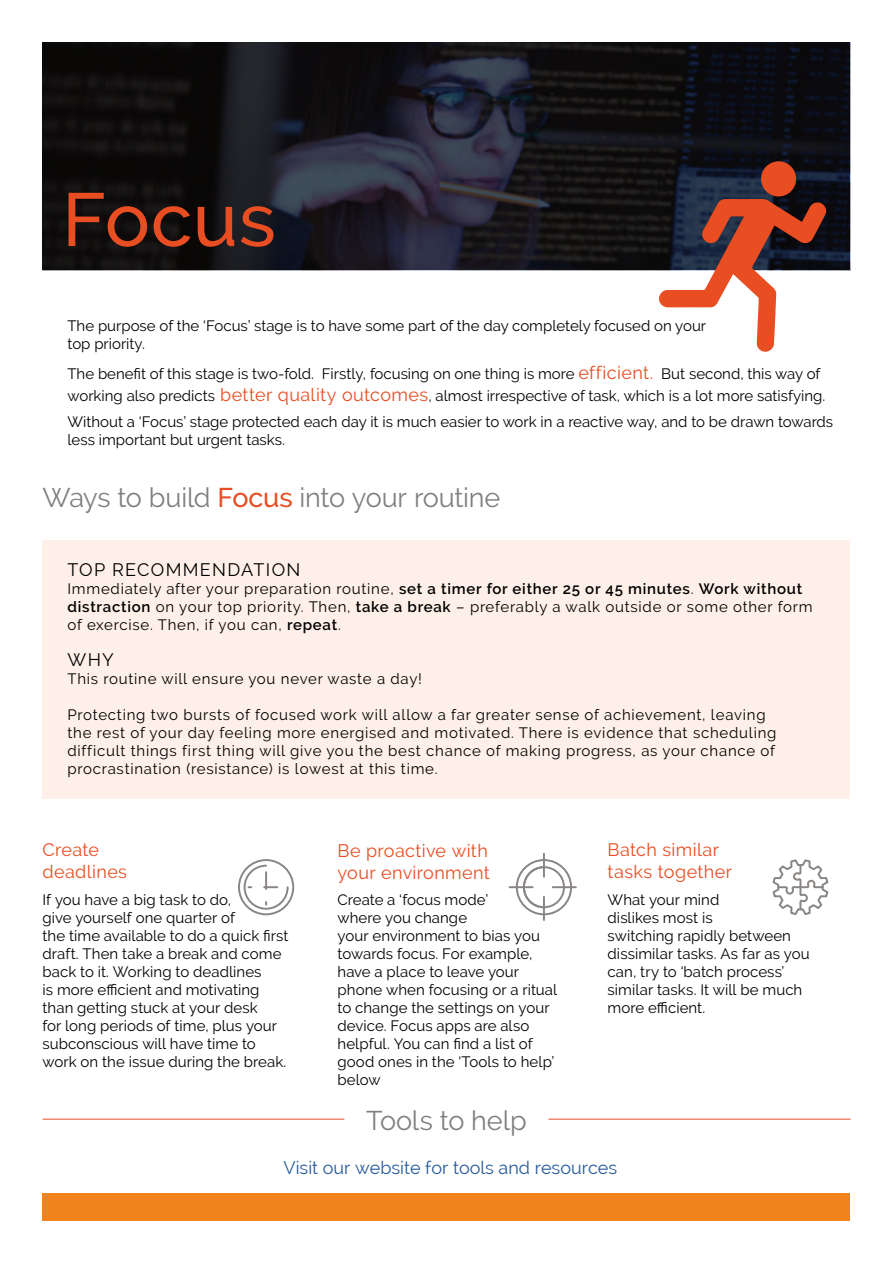
<style>
.page{position:relative;width:893px;height:1263px;background:#fff}
.page>*{position:absolute;margin:0;border:0;box-sizing:border-box;transform-origin:0 0}
.t1{font:500 75px "Raleway";letter-spacing:.01em;color:#e94d22}
.t2{font:27px "Raleway";letter-spacing:-.01em;color:#808080}
.t3{font:18px/21.6px "Raleway";letter-spacing:.02em;color:#e94d22}
.t4{font:18px "Raleway";color:#275b9b}
.t5{font:18px "Raleway";letter-spacing:.075em;color:#000}
.t6{font:15px/18px "Raleway";letter-spacing:.005em;color:#000}
.t7{font:15px/18px "Raleway";letter-spacing:.05em;color:#000}
.s1{font-size:18px;color:#e94d22}
.s2{font-weight:500;color:#e94d22}
.s3{font-weight:600}
</style>
<div class="page">
<div style="left:43px;top:1193px;width:807px;height:27px;background:#f0831c"></div>
<div style="left:43px;top:540px;width:807px;height:259px;background:#fef0e8"></div>
<img style="left:43px;top:43px;width:807px;height:227px">
<svg style="left:658px;top:199px;width:168px;height:153px"></svg>
<div style="left:761px;top:161px;width:35px;height:36px;background:#e94d22;border-radius:50%"></div>
<div style="left:238px;top:859px;width:56px;height:56px;border:2px solid #898583;border-radius:50%"></div>
<svg style="left:243px;top:864px;width:47px;height:47px"></svg>
<hr style="left:543px;top:897px;width:2px;height:23px;background:#898583">
<div style="left:516px;top:859px;width:56px;height:56px;border:2px solid #898583;border-radius:50%"></div>
<svg style="left:522px;top:865px;width:44px;height:44px"></svg>
<hr style="left:543px;top:854px;width:2px;height:23px;background:#898583">
<hr style="left:509px;top:886px;width:24px;height:2px;background:#898583">
<hr style="left:553px;top:886px;width:23px;height:2px;background:#898583">
<svg style="left:772px;top:859px;width:57px;height:56px"></svg>
<hr style="left:43px;top:1119px;width:301px;height:1px;background:#e94d22">
<hr style="left:549px;top:1119px;width:301px;height:1px;background:#e94d22">
<h1 class="t1" style="left:62px;top:176px;width:215px">Focus</h1>
<p class="t6" style="left:68px;top:317px;width:640px">The purpose of the ‘Focus’ stage is to have some part of the day completely focused on your top priority.</p>
<p class="t6" style="left:68px;top:363px;width:759px;line-height:21.6px">The benefit of this stage is two-fold. Firstly, focusing on one thing is more <span class="s1">efficient.</span> But second, this way of working also predicts <span class="s1">better quality outcomes</span>, almost irrespective of task, which is a lot more satisfying.</p>
<p class="t6" style="left:68px;top:413px;width:767px">Without a ‘Focus’ stage protected each day it is much easier to work in a reactive way, and to be drawn towards less important but urgent tasks.</p>
<h2 class="t2" style="left:43px;top:482px;width:459px">Ways to build <span class="s2">Focus</span> into your routine</h2>
<p class="t5" style="left:68px;top:559px;width:234px">TOP RECOMMENDATION</p>
<p class="t7" style="left:68px;top:580px;width:746px">Immediately after your preparation routine, <span class="s3">set a timer for either 25 or 45 minutes</span>. <span class="s3">Work without distraction</span> on your top priority. Then, <span class="s3">take a break</span> – preferably a walk outside or some other form of exercise. Then, if you can, <span class="s3">repeat</span>.</p>
<p class="t5" style="left:68px;top:649px;width:48px">WHY</p>
<p class="t7" style="left:67px;top:670px;width:356px">This routine will ensure you never waste a day!</p>
<p class="t7" style="left:67px;top:706px;width:710px">Protecting two bursts of focused work will allow a far greater sense of achievement, leaving the rest of your day feeling more energised and motivated. There is evidence that scheduling difficult things first thing will give you the best chance of making progress, as your chance of procrastination (resistance) is lowest at this time.</p>
<p class="t3" style="left:43px;top:839px;width:86px">Create deadlines</p>
<p class="t6" style="left:43px;top:890px;width:247px">If you have a big task to do,<br>give yourself one quarter of<br>the time available to do a quick first draft. Then take a break and come back to it. Working to deadlines<br>is more efficient and motivating than getting stuck at your desk<br>for long periods of time, plus your subconscious will have time to work on the issue during the break.</p>
<p class="t3" style="left:338px;top:840px;width:154px">Be proactive with your environment</p>
<p class="t6" style="left:338px;top:891px;width:221px">Create a ‘focus mode’<br>where you change<br>your environment to bias you towards focus. For example, have a place to leave your phone when focusing or a ritual to change the settings on your device. Focus apps are also helpful. You can find a list of good ones in the ‘Tools to help’ below</p>
<h2 class="t2" style="left:366px;top:1104px;width:162px">Tools to help</h2>
<p class="t3" style="left:608px;top:839px;width:126px">Batch similar tasks together</p>
<p class="t6" style="left:608px;top:890px;width:204px">What your mind<br>dislikes most is<br>switching rapidly between dissimilar tasks. As far as you can, try to ‘batch process’ similar tasks. It will be much more efficient.</p>
<p class="t4" style="left:284px;top:1157px;width:335px">Visit our website for tools and resources</p>
</div>
